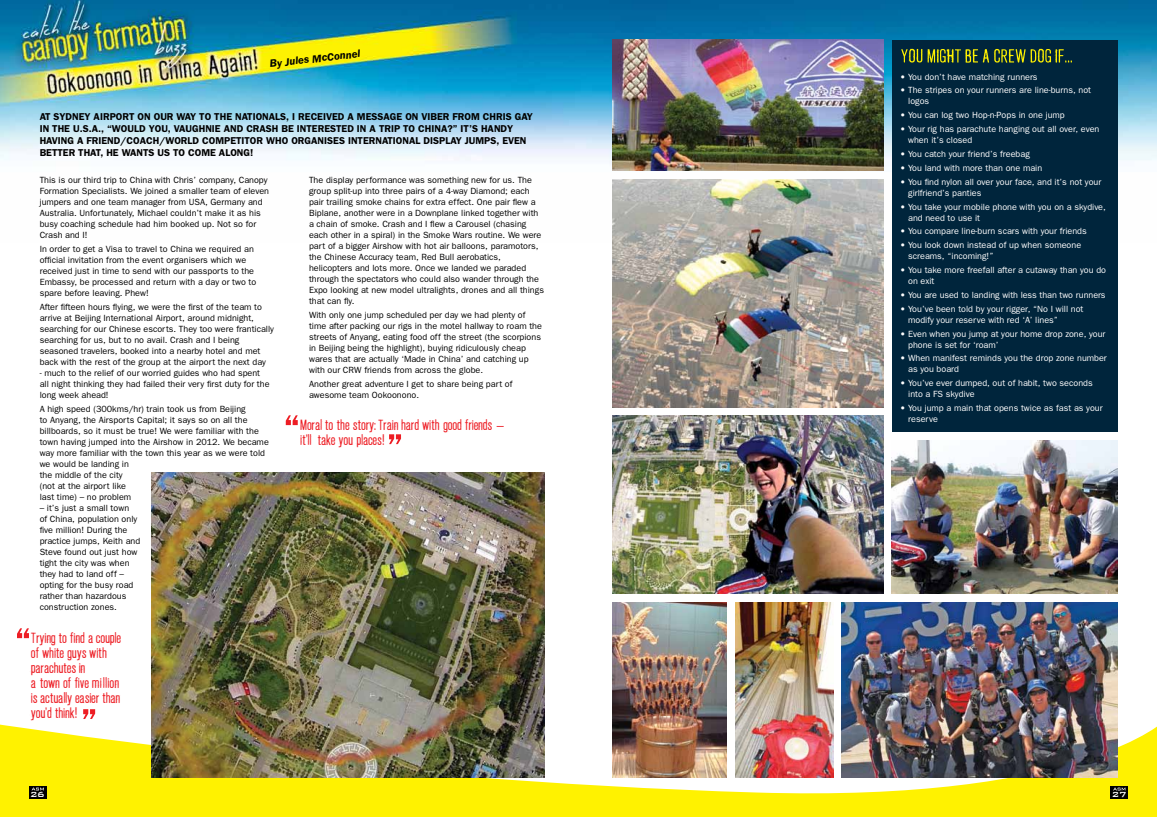
<style>
.page{position:relative;width:1157px;height:817px;background:#fff}
.page>*{position:absolute;margin:0;border:0;box-sizing:border-box;transform-origin:0 0}
.t1{font:14px/15px "Fresco Stamp";letter-spacing:.03em;color:#ed1d24}
.t2{font:italic 600 11px "Franklin Gothic";color:#000}
.t3{font:600 10px/12px "Franklin Gothic";color:#000}
.t4{font:500 9.8px "Bank Gothic";color:#fff}
.t5{font:9px/11px "Franklin Gothic";color:#000}
.t6{font:9px/11px "Franklin Gothic";color:#fff}
.s1{font-family:"Franklin Gothic"}
</style>
<div class="page">
<img style="left:0;top:0;width:1157px;height:242px">
<svg style="left:0;top:719px;width:1157px;height:97px;fill:#fff200"></svg>
<svg style="left:17px;top:628px;width:12px;height:10px"></svg>
<svg style="left:286px;top:415px;width:12px;height:10px"></svg>
<svg style="left:83px;top:709px;width:12px;height:9px"></svg>
<svg style="left:389px;top:434px;width:12px;height:10px"></svg>
<img style="left:735px;top:602px;width:98px;height:175px">
<img style="left:612px;top:415px;width:271px;height:178px">
<img style="left:612px;top:602px;width:114px;height:175px">
<img style="left:891px;top:440px;width:226px;height:153px">
<img style="left:612px;top:179px;width:271px;height:228px">
<img style="left:841px;top:602px;width:276px;height:175px">
<img style="left:152px;top:472px;width:392px;height:305px">
<img style="left:612px;top:40px;width:271px;height:131px">
<div style="left:892px;top:40px;width:225px;height:391px;background:#00253c"></div>
<svg style="left:901px;top:48px;width:171px;height:15px"></svg>
<div style="left:29px;top:785px;width:17px;height:13px;background:#000"></div>
<svg style="left:32px;top:787px;width:12px;height:3px"></svg>
<div style="left:1110px;top:785px;width:18px;height:13px;background:#000"></div>
<svg style="left:1113px;top:787px;width:12px;height:3px"></svg>
<p class="t2" style="left:269px;top:57px;width:92px;rotate:-6deg">By Jules McConnel</p>
<p class="t3" style="left:40px;top:110px;width:494px">AT SYDNEY AIRPORT ON OUR WAY TO THE NATIONALS, I RECEIVED A MESSAGE ON VIBER FROM CHRIS GAY<br>IN THE U.S.A., “WOU</p>
<p class="t3" style="left:134px;top:122px;width:22px">LD YOU</p>
<p class="t3" style="left:168px;top:122px;width:25px">, VAUGHNIE</p>
<p class="t3" style="left:224px;top:122px;width:96px">AND CRASH BE INTERES</p>
<p class="t3" style="left:336px;top:122px;width:89px">TED IN A TRIP TO CHIN</p>
<p class="t3" style="left:441px;top:122px;width:61px">A?” IT’S HANDY</p>
<p class="t3" style="left:40px;top:134px;width:19px">HAVING</p>
<p class="t3" style="left:77px;top:134px;width:22px">A FRIEND</p>
<p class="t3" style="left:120px;top:134px;width:54px">/COACH/WOR</p>
<p class="t3" style="left:40px;top:134px;width:488px;text-indent:148px">LD COMPETITOR WHO ORGANISES INTERNATIONAL DISPLAY JUMPS, EVEN<br>BETTER THAT, HE WANTS US TO COME ALONG!</p>
<p class="t5" style="left:40px;top:174px;width:231px">This is our third trip to China with Chris’ company, Canopy Formation Specialists. We joined a smaller team of eleven jumpers and one team manager from USA, Germany and Australia. Unfortunately, Michael couldn’t make it as his busy coaching schedule had him booked up. Not so for Crash and I!</p>
<p class="t5" style="left:40px;top:243px;width:218px">In order to get a Visa to travel to China we required an official invitation from the event organisers which we received just in time to send with our passports to the Embassy, be processed and return with a day or two to spare before leaving. Phew!</p>
<p class="t5" style="left:40px;top:301px;width:236px">After fifteen hours flying, we were the first of the team to arrive at Beijing International Airport, around midnight, searching for our Chinese escorts. They too were frantically searching for us, but to no avail. Crash and I being seasoned travelers, booked into a nearby hotel and met back with the rest of the group at the airport the next day</p>
<p class="t5" style="left:40px;top:367px;width:231px">- much to the relief of our worried guides who had spent all night thinking they had failed their very first duty for the long week ahead!</p>
<p class="t5" style="left:40px;top:403px;width:231px">A high speed (300kms/hr) train took us from Beijing<br>to Anyang, the Airsports Capital; it says so on all the billboards, so it must be true! We were familiar with the town having jumped into the Airshow in 2012. We became way more familiar with the town this year as we were told we would be landing in<br>the middle of the city<br>(not at the airport like<br>last time) – no problem</p>
<p class="t5" style="left:40px;top:502px;width:102px">– it’s just a small town<br>of China, population only five million! During the practice jumps, Keith and<br>Steve found out just how tight the city was when they had to land off – opting for the busy road rather than hazardous construction zones.</p>
<h1 class="t1" style="left:31px;top:631px;width:91px">Trying to find a couple of white guys with parachutes in<br>a town of five million is actually easier than you’d think!</h1>
<p class="t5" style="left:309px;top:174px;width:236px">The display performance was something new for us. The group split-up into three pairs of a 4-way Diamond; each pair trailing smoke chains for extra effect. One pair flew a Biplane, another were in a Downplane linked together with a chain of smoke. Crash and I flew a Carousel (chasing each other in a spiral) in the Smoke Wars routine. We were part of a bigger Airshow with hot air balloons, paramotors, the Chinese Accuracy team, Red Bull aerobatics, helicopters and lots more. Once we landed we paraded through the spectators who could also wander through the Expo looking at new model ultralights, drones and all things that can fly.</p>
<p class="t5" style="left:309px;top:309px;width:234px">With only one jump scheduled per day we had plenty of time after packing our rigs in the motel hallway to roam the streets of Anyang, eating food off the street (the scorpions in Beijing being the highlight), buying ridiculously cheap wares that are actually ‘Made in China’ and catching up with our CRW friends from across the globe.</p>
<p class="t5" style="left:309px;top:378px;width:205px">Another great adventure I get to share being part of awesome team Ookoonono.</p>
<h1 class="t1" style="left:300px;top:417px;width:205px">Moral to the story: Train hard with good friends <span class="s1">– </span>it’ll take you places!</h1>
<p class="t6" style="left:900px;top:71px;width:139px">• You don’t have matching runners</p>
<p class="t6" style="left:908px;top:85px;width:184px;text-indent:-8px">• The stripes on your runners are line-burns, not logos</p>
<p class="t6" style="left:900px;top:109px;width:166px">• You can log two Hop-n-Pops in one jump</p>
<p class="t6" style="left:908px;top:123px;width:193px;text-indent:-8px">• Your rig has parachute hanging out all over, even when it’s closed</p>
<p class="t6" style="left:900px;top:148px;width:131px">• You catch your friend’s freebag</p>
<p class="t6" style="left:900px;top:162px;width:144px">• You land with more than one main</p>
<p class="t6" style="left:908px;top:176px;width:195px;text-indent:-8px">• You find nylon all over your face, and it’s not your girlfriend’s panties</p>
<p class="t6" style="left:908px;top:201px;width:199px;text-indent:-8px">• You take your mobile phone with you on a skydive, and need to use it</p>
<p class="t6" style="left:900px;top:225px;width:188px">• You compare line-burn scars with your friends</p>
<p class="t6" style="left:908px;top:239px;width:174px;text-indent:-8px">• You look down instead of up when someone screams, “incoming!”</p>
<p class="t6" style="left:908px;top:264px;width:199px;text-indent:-8px">• You take more freefall after a cutaway than you do on exit</p>
<p class="t6" style="left:900px;top:289px;width:207px">• You are used to landing with less than two runners</p>
<p class="t6" style="left:908px;top:303px;width:177px;text-indent:-8px">• You’ve been told by your rigger, “No I will not modify your reserve with red ‘A’ lines”</p>
<p class="t6" style="left:908px;top:328px;width:199px;text-indent:-8px">• Even when you jump at your home drop zone, your phone is set for ‘roam’</p>
<p class="t6" style="left:908px;top:352px;width:200px;text-indent:-8px">• When manifest reminds you the drop zone number as you board</p>
<p class="t6" style="left:908px;top:377px;width:186px;text-indent:-8px">• You’ve ever dumped, out of habit, two seconds into a FS skydive</p>
<p class="t6" style="left:908px;top:402px;width:196px;text-indent:-8px">• You jump a main that opens twice as fast as your reserve</p>
<p class="t4" style="left:30px;top:786px;width:16px">26</p>
<p class="t4" style="left:1112px;top:786px;width:16px">27</p>
</div>
